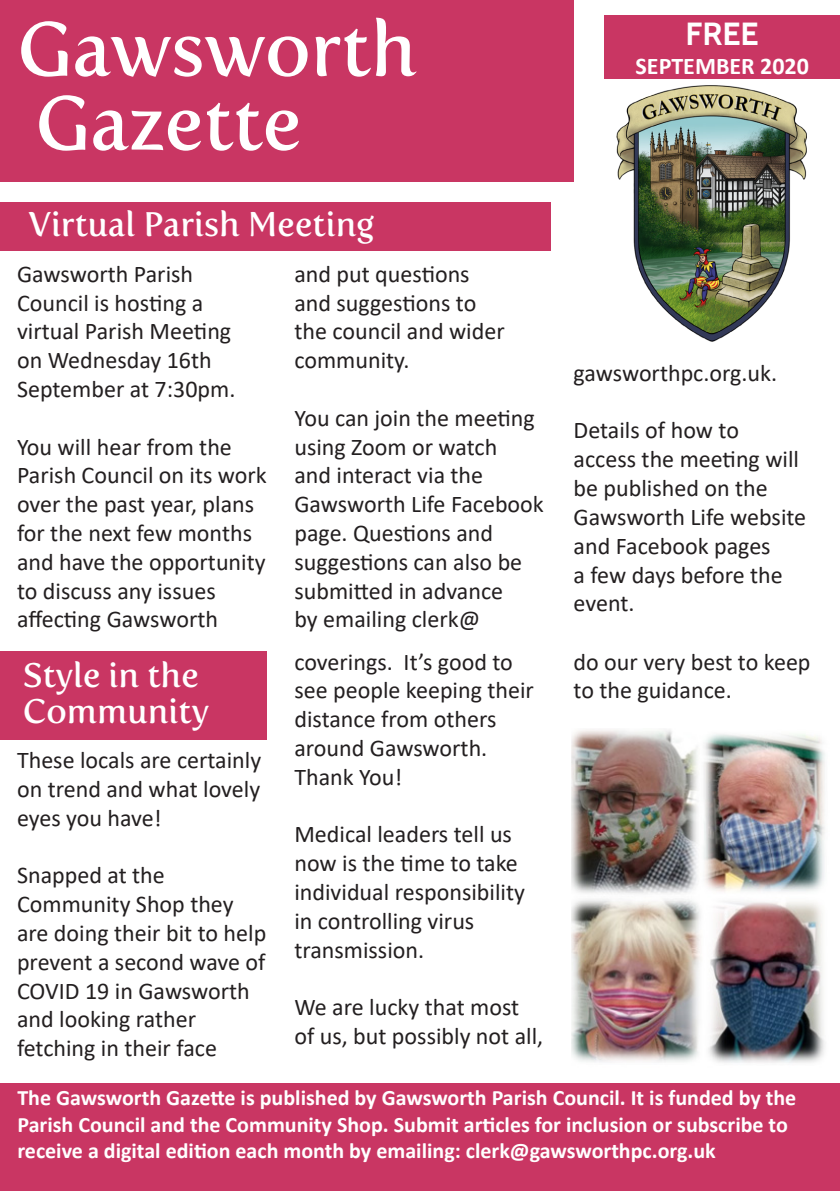
<style>
.page{position:relative;width:840px;height:1191px;background:#fff}
.page>*{position:absolute;margin:0;border:0;box-sizing:border-box;transform-origin:0 0}
.t1{font:76px/74px "Fertigo Pro";color:#fff}
.t2{font:34px/36px "Fertigo Pro";color:#fff}
.t3{font:700 32px "Cabin";color:#fff}
.t4{font:24px/28.8px "Calibri";color:#231f20}
.t5{font:700 24px "Calibri";color:#fff}
.t6{font:700 22px/26.4px "Calibri";color:#fff}
</style>
<div class="page">
<div style="left:0;top:0;width:573px;height:181px;background:#c93663"></div>
<img style="left:616px;top:85px;width:190px;height:257px">
<div style="left:0;top:1083px;width:839px;height:108px;background:#c93663"></div>
<div style="left:604px;top:16px;width:235px;height:63px;background:#c93663"></div>
<div style="left:0;top:203px;width:550px;height:48px;background:#c93663"></div>
<div style="left:0;top:651px;width:266px;height:89px;background:#c93663"></div>
<img style="left:571px;top:729px;width:254px;height:334px">
<p class="t1" style="left:17px;top:12px;width:401px">Gawsworth<br>Gazette</p>
<p class="t2" style="left:28px;top:206px;width:347px">Virtual Parish Meeting</p>
<p class="t4" style="left:17px;top:259px;width:220px">Gawsworth Parish<br>Council is hosting a virtual Parish Meeting on Wednesday 16th<br>September at 7:30pm.</p>
<p class="t4" style="left:17px;top:431px;width:251px">You will hear from the<br>Parish Council on its work over the past year, plans for the next few months and have the opportunity to discuss any issues affecting Gawsworth</p>
<p class="t4" style="left:294px;top:259px;width:212px">and put questions and suggestions to the council and wider community.</p>
<p class="t4" style="left:294px;top:403px;width:251px">You can join the meeting using Zoom or watch<br>and interact via the<br>Gawsworth Life Facebook page. Questions and suggestions can also be submitted in advance<br>by emailing clerk@</p>
<p class="t2" style="left:23px;top:657px;width:188px">Style in the<br>Community</p>
<p class="t4" style="left:294px;top:646px;width:241px">coverings. It’s good to see people keeping their distance from others around Gawsworth.<br>Thank You!</p>
<p class="t4" style="left:17px;top:745px;width:246px;text-align:justify">These locals are certainly on trend and what lovely eyes you have!</p>
<p class="t4" style="left:17px;top:860px;width:251px">Snapped at the<br>Community Shop they are doing their bit to help prevent a second wave of<br>COVID 19 in Gawsworth and looking rather fetching in their face</p>
<p class="t4" style="left:294px;top:819px;width:232px">Medical leaders tell us now is the time to take individual responsibility in controlling virus transmission.</p>
<p class="t4" style="left:294px;top:992px;width:250px">We are lucky that most of us, but possibly not all,</p>
<p class="t3" style="left:685px;top:14px;width:75px">FREE</p>
<p class="t5" style="left:635px;top:49px;width:175px">SEPTEMBER 2020</p>
<p class="t4" style="left:573px;top:358px;width:205px">gawsworthpc.org.uk.</p>
<p class="t4" style="left:573px;top:415px;width:234px">Details of how to access the meeting will be published on the<br>Gawsworth Life website and Facebook pages<br>a few days before the event.</p>
<p class="t4" style="left:573px;top:646px;width:238px">do our very best to keep to the guidance.</p>
<p class="t6" style="left:17px;top:1084px;width:780px">The Gawsworth Gazette is published by Gawsworth Parish Council. It is funded by the<br>Parish Council and the Community Shop. Submit articles for inclusion or subscribe to receive a digital edition each month by emailing: clerk@gawsworthpc.org.uk</p>
</div>
